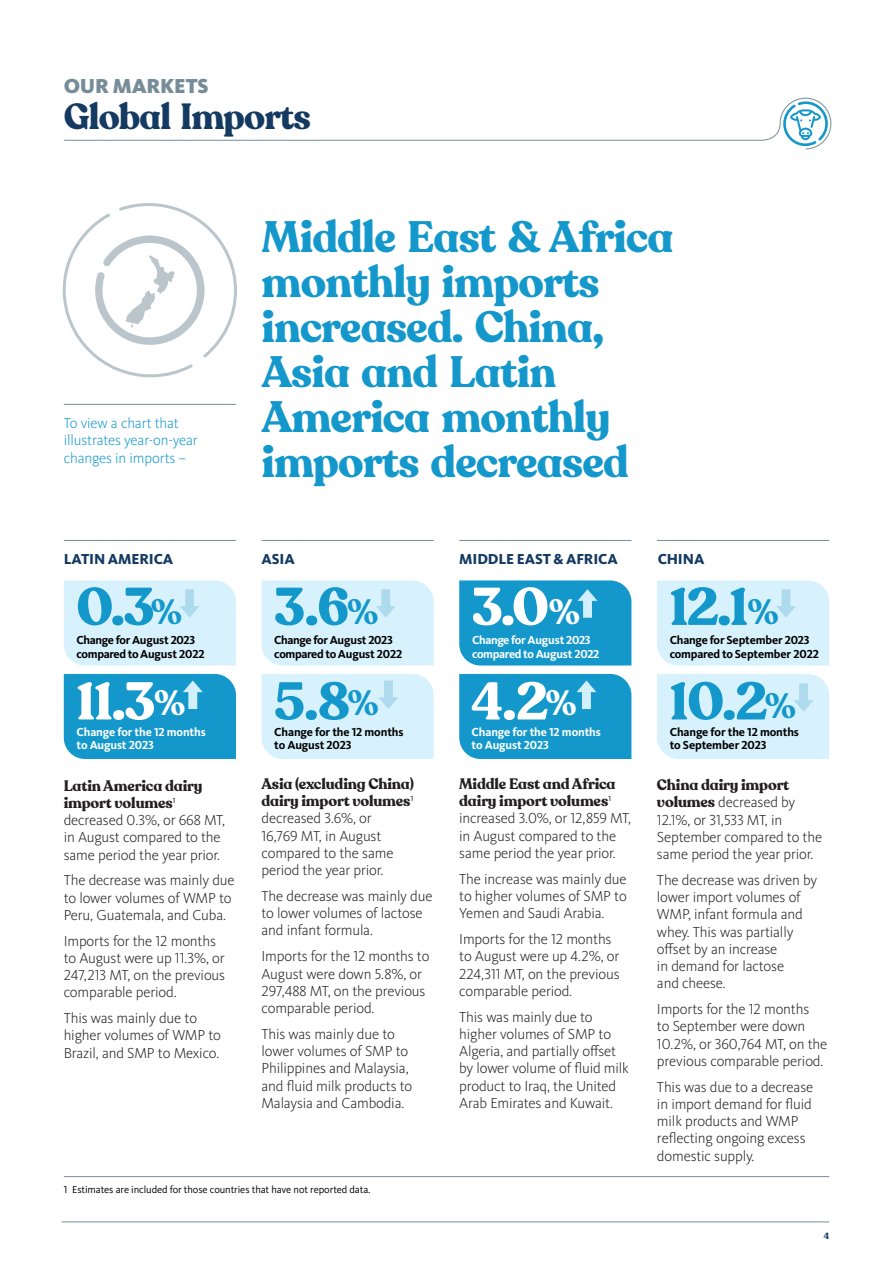
<style>
.page{position:relative;width:893px;height:1263px;background:#fff}
.page>*{position:absolute;margin:0;border:0;box-sizing:border-box;transform-origin:0 0}
.t1{font:700 52.5px "Recoleta Alt";color:#1498cb}
.t2{font:700 52.5px "Recoleta Alt";color:#fff}
.t3{font:700 43.5px/45px "Recoleta Alt";letter-spacing:-.02em;color:#1498cb}
.t4{font:700 36px "Recoleta Alt";letter-spacing:-.025em;color:#143a62}
.t5{font:700 34.8px "Recoleta Alt";color:#1498cb}
.t6{font:700 34.8px "Recoleta Alt";color:#fff}
.t7{font:900 21px "Kievit OT";letter-spacing:-.01em;color:#768d99}
.t8{font:300 15px/17.2px "Kievit OT";letter-spacing:-.01em;color:#231f20}
.t9{font:700 15px/17.2px "Recoleta Alt";letter-spacing:-.01em;color:#231f20}
.t10{font:300 15px/17.2px "Kievit OT";letter-spacing:-.01em;color:#1498cb}
.t11{font:800 15px "Kievit OT";letter-spacing:-.01em;color:#143a62}
.t12{font:700 12px/13.5px "Kievit OT";letter-spacing:-.01em;color:#000}
.t13{font:700 12px/13.5px "Kievit OT";letter-spacing:-.03em;color:#000}
.t14{font:700 12px/13.5px "Kievit OT";letter-spacing:-.01em;color:#fff}
.t15{font:700 12px/13.5px "Kievit OT";letter-spacing:-.03em;color:#fff}
.t16{font:10.5px "Kievit Pro";letter-spacing:-.01em;color:#000}
.t17{font:700 9px "Recoleta Alt";color:#143a62}
.s1{font-size:34.8px}
.s2{font-family:"Kievit OT";font-weight:300}
.s3{font-family:"Recoleta Alt";font-weight:700}
</style>
<div class="page">
<hr style="left:64px;top:404px;width:172px;height:1px;background:#768d99">
<svg style="left:62px;top:203px;width:175px;height:175px"></svg>
<hr style="left:62px;top:1221px;width:767px;height:1px;background:#768d99">
<svg style="left:63px;top:97px;width:769px;height:53px"></svg>
<hr style="left:261px;top:540px;width:173px;height:1px;background:#768d99">
<hr style="left:64px;top:540px;width:172px;height:1px;background:#768d99">
<hr style="left:657px;top:540px;width:172px;height:1px;background:#768d99">
<hr style="left:459px;top:540px;width:172px;height:1px;background:#768d99">
<hr style="left:64px;top:1176px;width:765px;height:1px;background:#768d99">
<div style="left:657px;top:580px;width:172px;height:85px;background:#d8f2fd"></div>
<div style="left:261px;top:674px;width:173px;height:85px;background:#d8f2fd"></div>
<div style="left:261px;top:580px;width:173px;height:85px;background:#d8f2fd"></div>
<div style="left:459px;top:580px;width:172px;height:85px;background:#1498cb"></div>
<div style="left:459px;top:674px;width:172px;height:85px;background:#1498cb"></div>
<div style="left:657px;top:674px;width:172px;height:85px;background:#d8f2fd"></div>
<div style="left:64px;top:674px;width:172px;height:85px;background:#1498cb"></div>
<div style="left:64px;top:580px;width:172px;height:85px;background:#d8f2fd"></div>
<h3 class="t7" style="left:64px;top:73px;width:146px">OUR MARKETS</h3>
<h3 class="t4" style="left:64px;top:93px;width:249px">Global Imports</h3>
<p class="t10" style="left:64px;top:415px;width:136px">To view a chart that illustrates year-on-year changes in imports –</p>
<h2 class="t3" style="left:261px;top:216px;width:414px">Middle East &amp; Africa monthly imports increased. China,<br>Asia and Latin<br>America monthly imports decreased</h2>
<p class="t11" style="left:64px;top:550px;width:111px">LATIN AMERICA</p>
<p class="t11" style="left:261px;top:550px;width:35px">ASIA</p>
<p class="t11" style="left:459px;top:550px;width:160px">MIDDLE EAST &amp; AFRICA</p>
<p class="t11" style="left:658px;top:550px;width:48px">CHINA</p>
<h1 class="t1" style="left:76px;top:574px;width:80px">0.3</h1>
<h1 class="t1" style="left:274px;top:574px;width:77px">3.6</h1>
<h1 class="t1" style="left:669px;top:574px;width:81px">12.1</h1>
<h1 class="t2" style="left:472px;top:574px;width:79px">3.0</h1>
<h3 class="t5" style="left:151px;top:590px;width:33px">%</h3>
<h3 class="t5" style="left:347px;top:590px;width:33px">%</h3>
<h3 class="t6" style="left:549px;top:590px;width:33px">%</h3>
<h3 class="t5" style="left:747px;top:590px;width:33px">%</h3>
<p class="t13" style="left:77px;top:634px;width:130px">Change for August 2023 compared to August 2022</p>
<p class="t12" style="left:670px;top:634px;width:151px">Change for September 2023 compared to September 2022</p>
<p class="t13" style="left:274px;top:634px;width:130px">Change for August 2023 compared to August 2022</p>
<p class="t15" style="left:472px;top:634px;width:129px">Change for August 2023 compared to August 2022</p>
<h1 class="t2" style="left:76px;top:668px;width:111px">11.3<span class="s1">%</span></h1>
<h1 class="t1" style="left:669px;top:668px;width:100px">10.2</h1>
<h1 class="t1" style="left:274px;top:668px;width:78px">5.8</h1>
<h1 class="t2" style="left:472px;top:668px;width:78px">4.2</h1>
<h3 class="t5" style="left:765px;top:684px;width:33px">%</h3>
<p class="t12" style="left:670px;top:725px;width:131px">Change for the 12 months to September 2023</p>
<h3 class="t5" style="left:348px;top:681px;width:33px">%</h3>
<h3 class="t6" style="left:546px;top:681px;width:33px">%</h3>
<p class="t14" style="left:77px;top:725px;width:131px">Change for the 12 months to August 2023</p>
<p class="t12" style="left:274px;top:725px;width:131px">Change for the 12 months to August 2023</p>
<p class="t14" style="left:472px;top:725px;width:131px">Change for the 12 months to August 2023</p>
<p class="t9" style="left:64px;top:777px;width:140px">Latin America dairy import volumes<span class="s2">¹</span></p>
<p class="t8" style="left:64px;top:812px;width:163px">decreased 0.3%, or 668 MT, in August compared to the same period the year prior.</p>
<p class="t8" style="left:64px;top:872px;width:172px">The decrease was mainly due to lower volumes of WMP to<br>Peru, Guatemala, and Cuba.</p>
<p class="t8" style="left:64px;top:932px;width:163px">Imports for the 12 months to August were up 11.3%, or<br>247,213 MT, on the previous comparable period.</p>
<p class="t8" style="left:64px;top:1010px;width:159px">This was mainly due to higher volumes of WMP to<br>Brazil, and SMP to Mexico.</p>
<p class="t9" style="left:261px;top:776px;width:154px">Asia (excluding China) dairy import volumes<span class="s2">¹</span></p>
<p class="t8" style="left:261px;top:810px;width:134px">decreased 3.6%, or<br>16,769 MT, in August compared to the same period the year prior.</p>
<p class="t8" style="left:261px;top:888px;width:172px">The decrease was mainly due to lower volumes of lactose and infant formula.</p>
<p class="t8" style="left:261px;top:948px;width:169px">Imports for the 12 months to<br>August were down 5.8%, or<br>297,488 MT, on the previous comparable period.</p>
<p class="t8" style="left:261px;top:1025px;width:152px">This was mainly due to lower volumes of SMP to<br>Philippines and Malaysia, and fluid milk products to<br>Malaysia and Cambodia.</p>
<p class="t16" style="left:64px;top:1183px;width:308px">1 Estimates are included for those countries that have not reported data.</p>
<p class="t9" style="left:459px;top:776px;width:158px">Middle East and Africa dairy import volumes<span class="s2">¹</span></p>
<p class="t8" style="left:459px;top:810px;width:173px">increased 3.0%, or 12,859 MT, in August compared to the same period the year prior.</p>
<p class="t8" style="left:459px;top:870px;width:169px;text-align:justify">The increase was mainly due to higher volumes of SMP to Yemen and Saudi Arabia.</p>
<p class="t8" style="left:459px;top:931px;width:162px">Imports for the 12 months to August were up 4.2%, or<br>224,311 MT, on the previous comparable period.</p>
<p class="t8" style="left:459px;top:1008px;width:171px">This was mainly due to higher volumes of SMP to<br>Algeria, and partially offset by lower volume of fluid milk product to Iraq, the United<br>Arab Emirates and Kuwait.</p>
<p class="t9" style="left:657px;top:777px;width:134px">China dairy import</p>
<p class="t8" style="left:657px;top:794px;width:167px"><span class="s3">volumes</span> decreased by<br>12.1%, or 31,533 MT, in<br>September compared to the same period the year prior.</p>
<p class="t8" style="left:657px;top:871px;width:162px">The decrease was driven by lower import volumes of<br>WMP, infant formula and whey. This was partially offset by an increase<br>in demand for lactose<br>and cheese.</p>
<p class="t8" style="left:657px;top:1001px;width:172px">Imports for the 12 months<br>to September were down<br>10.2%, or 360,764 MT, on the previous comparable period.</p>
<p class="t8" style="left:657px;top:1078px;width:158px">This was due to a decrease in import demand for fluid milk products and WMP reflecting ongoing excess domestic supply.</p>
<p class="t17" style="left:824px;top:1230px;width:7px">4</p>
</div>
